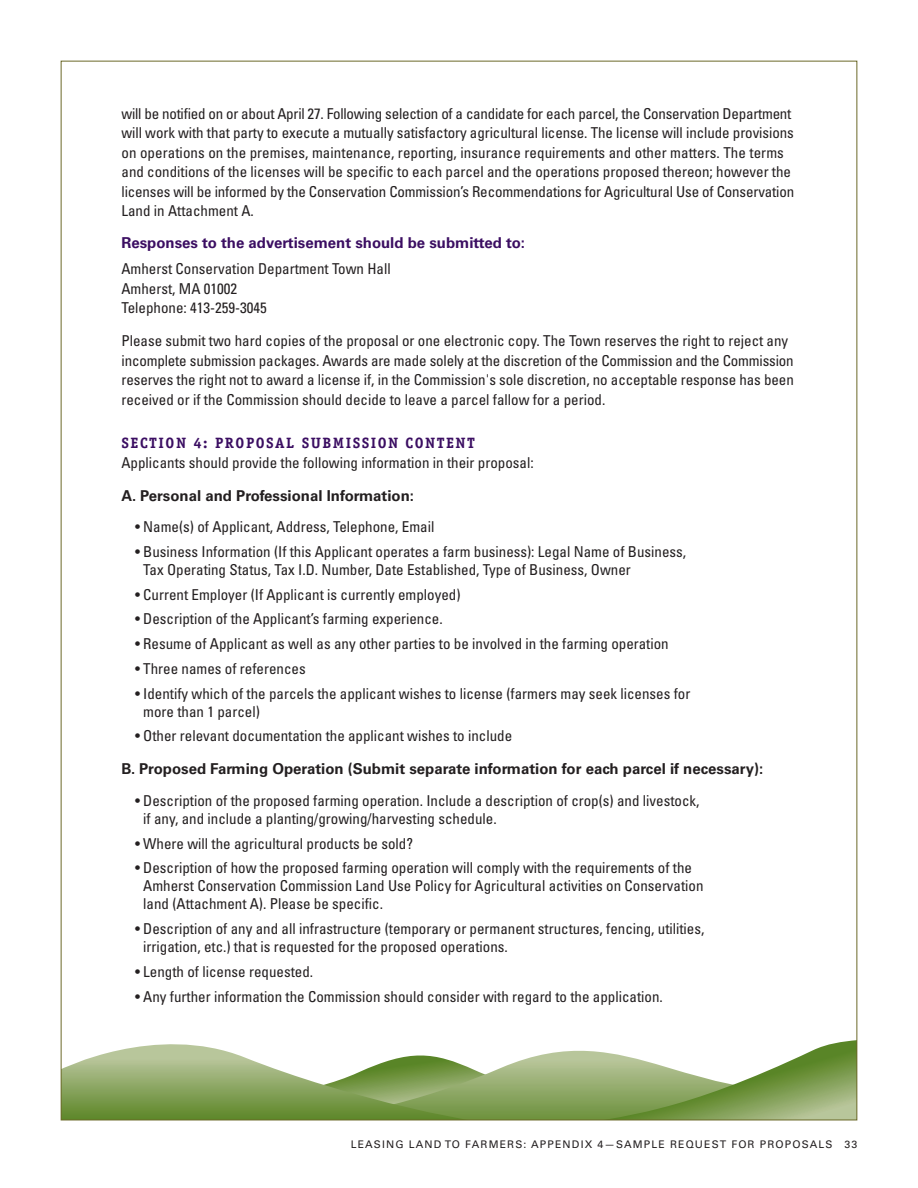
<style>
.page{position:relative;width:918px;height:1188px;background:#fff}
.page>*{position:absolute;margin:0;border:0;box-sizing:border-box;transform-origin:0 0}
.t1{font:condensed 15px/19.5px "Univers";color:#231f20}
.t2{font:700 15px "Univers";color:#231f20}
.t3{font:700 15px "Univers";color:#3b0e62}
.t4{font:700 15px "Officina Serif";letter-spacing:.1em;color:#3b0e62}
.t5{font:10.5px "Univers";letter-spacing:.11em;color:#231f20}
</style>
<div class="page">
<svg style="left:63px;top:1057px;width:31px;height:61px;background:#92ab6b"></svg>
<svg style="left:94px;top:1040px;width:761px;height:78px"></svg>
<p class="t1" style="left:122px;top:105px;width:674px">will be notified on or about April 27. Following selection of a candidate for each parcel, the Conservation Department will work with that party to execute a mutually satisfactory agricultural license. The license will include provisions on operations on the premises, maintenance, reporting, insurance requirements and other matters. The terms and conditions of the licenses will be specific to each parcel and the operations proposed thereon; however the licenses will be informed by the Conservation Commission’s Recommendations for Agricultural Use of Conservation Land in Attachment A.</p>
<p class="t3" style="left:122px;top:237px;width:405px">Responses to the advertisement should be submitted to:</p>
<p class="t1" style="left:122px;top:260px;width:271px">Amherst Conservation Department Town Hall<br>Amherst, MA 01002<br>Telephone: 413-259-3045</p>
<p class="t1" style="left:122px;top:332px;width:674px">Please submit two hard copies of the proposal or one electronic copy. The Town reserves the right to reject any incomplete submission packages. Awards are made solely at the discretion of the Commission and the Commission reserves the right not to award a license if, in the Commission's sole discretion, no acceptable response has been received or if the Commission should decide to leave a parcel fallow for a period.</p>
<p class="t4" style="left:122px;top:437px;width:355px">SECTION 4: PROPOSAL SUBMISSION CONTENT</p>
<p class="t1" style="left:122px;top:454px;width:414px">Applicants should provide the following information in their proposal:</p>
<p class="t2" style="left:122px;top:490px;width:294px">A. Personal and Professional Information:</p>
<p class="t1" style="left:135px;top:518px;width:301px">• Name(s) of Applicant, Address, Telephone, Email</p>
<p class="t1" style="left:143px;top:544px;width:544px;line-height:18px;text-indent:-8px">• Business Information (If this Applicant operates a farm business): Legal Name of Business,<br>Tax Operating Status, Tax I.D. Number, Date Established, Type of Business, Owner</p>
<p class="t1" style="left:135px;top:586px;width:327px">• Current Employer (If Applicant is currently employed)</p>
<p class="t1" style="left:135px;top:610px;width:309px">• Description of the Applicant’s farming experience.</p>
<p class="t1" style="left:135px;top:635px;width:535px">• Resume of Applicant as well as any other parties to be involved in the farming operation</p>
<p class="t1" style="left:135px;top:660px;width:172px">• Three names of references</p>
<p class="t1" style="left:143px;top:685px;width:549px;line-height:18px;text-indent:-8px">• Identify which of the parcels the applicant wishes to license (farmers may seek licenses for more than 1 parcel)</p>
<p class="t1" style="left:135px;top:727px;width:379px">• Other relevant documentation the applicant wishes to include</p>
<p class="t2" style="left:122px;top:764px;width:643px">B. Proposed Farming Operation (Submit separate information for each parcel if necessary):</p>
<p class="t1" style="left:143px;top:793px;width:558px;line-height:18px;text-indent:-8px">• Description of the proposed farming operation. Include a description of crop(s) and livestock, if any, and include a planting/growing/harvesting schedule.</p>
<p class="t1" style="left:135px;top:835px;width:280px">• Where will the agricultural products be sold?</p>
<p class="t1" style="left:143px;top:860px;width:562px;line-height:18px;text-indent:-8px">• Description of how the proposed farming operation will comply with the requirements of the<br>Amherst Conservation Commission Land Use Policy for Agricultural activities on Conservation land (Attachment A). Please be specific.</p>
<p class="t1" style="left:143px;top:921px;width:563px;line-height:18px;text-indent:-8px">• Description of any and all infrastructure (temporary or permanent structures, fencing, utilities, irrigation, etc.) that is requested for the proposed operations.</p>
<p class="t1" style="left:135px;top:963px;width:180px">• Length of license requested.</p>
<p class="t1" style="left:135px;top:988px;width:529px">• Any further information the Commission should consider with regard to the application.</p>
<p class="t5" style="left:351px;top:1141px;width:508px">LEASING LAND TO FARMERS: APPENDIX 4—SAMPLE REQUEST FOR PROPOSALS 33</p>
</div>
